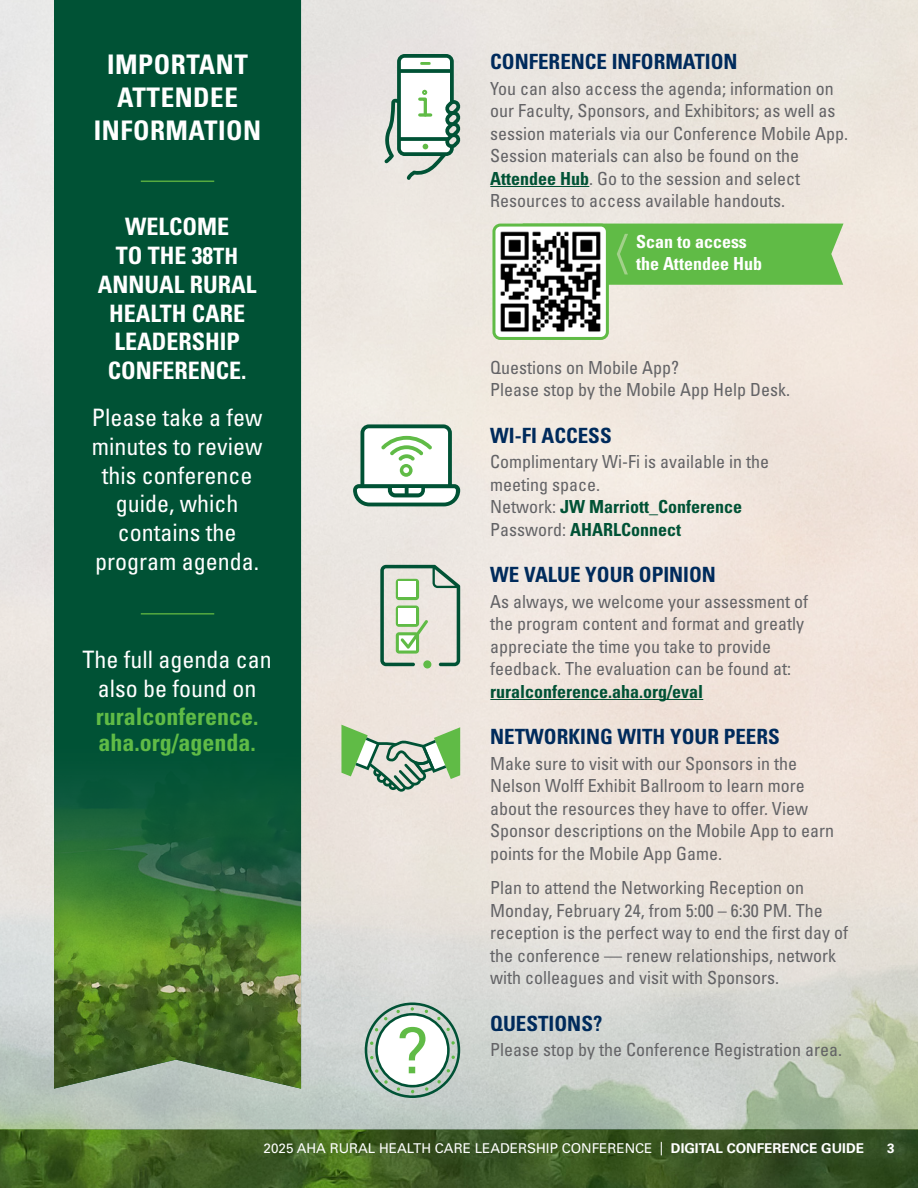
<style>
.page{position:relative;width:918px;height:1188px;background:#fff}
.page>*{position:absolute;margin:0;border:0;box-sizing:border-box;transform-origin:0 0}
.t1{font:700 condensed 27px/33px "Univers LT Std";letter-spacing:.02em;color:#fff;text-align:center}
.t2{font:condensed 24px/28.8px "Univers LT Std";color:#fff;text-align:center}
.t3{font:700 condensed 24px/28.8px "Univers LT Std";color:#fff;text-align:center}
.t4{font:700 condensed 24px "Univers LT Std";color:#60bb46}
.t5{font:700 condensed 21px "Univers LT Std";color:#002b5c}
.t6{font:condensed 18px/22.5px "Univers LT Std";color:#636366}
.t7{font:700 condensed 18px "Univers LT Std";color:#005235}
.t8{font:700 condensed 18px/22.5px "Univers LT Std";color:#fff}
.t9{font:13.5px "Univers LT Std";color:#fff}
.t10{font:700 13.5px "Univers LT Std";color:#fff}
.s1{font-size:22.5px}
.s2{font-weight:700;color:#60bb46}
.s3{font-weight:700;color:#005235}
.s4{font-weight:400;color:#636366}
.s5{font-weight:700}
</style>
<div class="page">
<img style="left:0;top:0;width:918px;height:1188px">
<div style="left:54px;top:0;width:247px;height:730px;background:#005235"></div>
<img style="left:54px;top:730px;width:247px;height:359px">
<hr style="left:141px;top:181px;width:73px;height:1px;background:#56ab40">
<hr style="left:141px;top:613px;width:73px;height:2px;background:#56ab40">
<hr style="left:490px;top:186px;width:99px;height:1px;background:#005235">
<hr style="left:490px;top:699px;width:213px;height:1px;background:#005235">
<svg style="left:365px;top:1003px;width:95px;height:95px"></svg>
<svg style="left:353px;top:424px;width:107px;height:82px"></svg>
<svg style="left:384px;top:54px;width:77px;height:126px"></svg>
<div style="left:423px;top:660px;width:8px;height:8px;background:#60bb46;border-radius:50%"></div>
<svg style="left:380px;top:565px;width:80px;height:101px;background:#c0cfbc"></svg>
<svg style="left:341px;top:725px;width:119px;height:67px;background:#afc8a7"></svg>
<img style="left:496px;top:228px;width:109px;height:108px">
<div style="left:492px;top:224px;width:117px;height:116px;border:3px solid #60bb46;border-radius:6px"></div>
<svg style="left:523px;top:224px;width:321px;height:61px;background:#70b25d"></svg>
<p class="t1" style="left:94px;top:47px;width:169px">IMPORTANT<br>ATTENDEE<br>INFORMATION</p>
<p class="t3" style="left:98px;top:212px;width:160px">WELCOME<br>TO THE 38<span class="s1">TH<br></span>ANNUAL RURAL<br>HEALTH CARE<br>LEADERSHIP<br>CONFERENCE.</p>
<p class="t2" style="left:92px;top:403px;width:172px">Please take a few minutes to review this conference guide, which contains the program agenda.</p>
<p class="t2" style="left:82px;top:644px;width:191px">The full agenda can also be found on <span class="s2">ruralconference.</span></p>
<p class="t4" style="left:98px;top:728px;width:159px">aha.org/agenda.</p>
<p class="t5" style="left:490px;top:49px;width:249px">CONFERENCE INFORMATION</p>
<p class="t6" style="left:490px;top:77px;width:359px">You can also access the agenda; information on our Faculty, Sponsors, and Exhibitors; as well as session materials via our Conference Mobile App.<br>Session materials can also be found on the <span class="s3">Attendee Hub</span>. Go to the session and select Resources to access available handouts.</p>
<p class="t8" style="left:636px;top:230px;width:127px">Scan to access the Attendee Hub</p>
<p class="t6" style="left:490px;top:356px;width:301px">Questions on Mobile App?<br>Please stop by the Mobile App Help Desk.</p>
<p class="t5" style="left:490px;top:422px;width:123px">WI-FI ACCESS</p>
<p class="t6" style="left:490px;top:450px;width:280px">Complimentary Wi-Fi is available in the meeting space.</p>
<p class="t7" style="left:490px;top:496px;width:253px"><span class="s4">Network:</span> JW Marriott_Conference</p>
<p class="t7" style="left:490px;top:518px;width:192px"><span class="s4">Password:</span> AHARLConnect</p>
<p class="t5" style="left:490px;top:562px;width:227px">WE VALUE YOUR OPINION</p>
<p class="t6" style="left:490px;top:590px;width:319px">As always, we welcome your assessment of the program content and format and greatly appreciate the time you take to provide feedback. The evaluation can be found at: <span class="s3">ruralconference.aha.org/eval</span></p>
<p class="t5" style="left:490px;top:724px;width:291px">NETWORKING WITH YOUR PEERS</p>
<p class="t6" style="left:490px;top:752px;width:345px">Make sure to visit with our Sponsors in the Nelson Wolff Exhibit Ballroom to learn more about the resources they have to offer. View Sponsor descriptions on the Mobile App to earn points for the Mobile App Game.</p>
<p class="t6" style="left:490px;top:876px;width:359px">Plan to attend the Networking Reception on Monday, February 24, from 5:00 – 6:30 PM. The reception is the perfect way to end the first day of the conference — renew relationships, network with colleagues and visit with Sponsors.</p>
<p class="t5" style="left:490px;top:1010px;width:114px">QUESTIONS?</p>
<p class="t6" style="left:490px;top:1038px;width:353px">Please stop by the Conference Registration area.</p>
<p class="t9" style="left:264px;top:1141px;width:602px">2025 AHA RURAL HEALTH CARE LEADERSHIP CONFERENCE | <span class="s5">DIGITAL CONFERENCE GUIDE</span></p>
<p class="t10" style="left:887px;top:1141px;width:9px">3</p>
</div>
